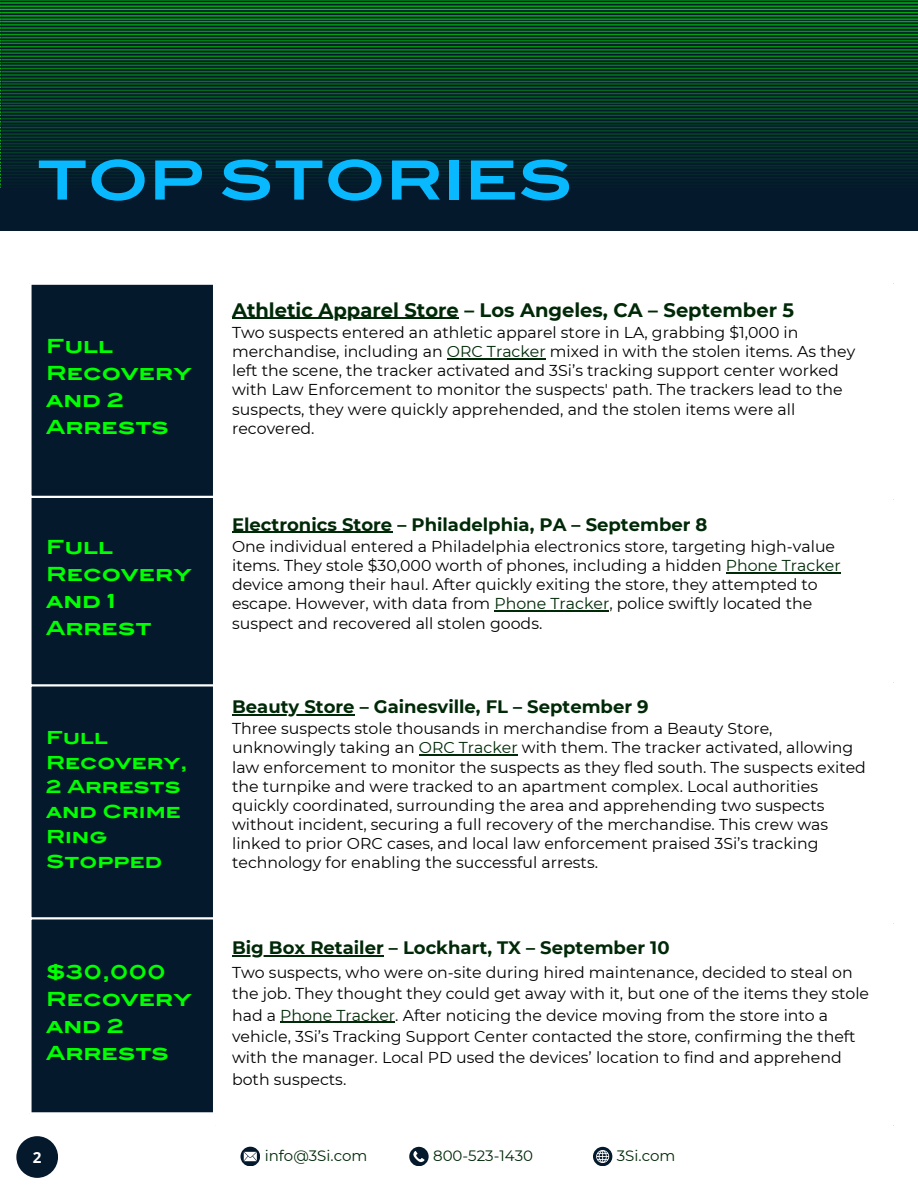
<style>
.page{position:relative;width:918px;height:1188px;background:#fff}
.page>*{position:absolute;margin:0;border:0;box-sizing:border-box;transform-origin:0 0}
.t1{font:700 54px "Blair ITC Std";color:#08b9ff}
.t2{font:700 19.5px/27px "Blair ITC Std";color:#0f0}
.t3{font:700 19.5px "Montserrat";color:#002907}
.t4{font:700 18px "Montserrat";color:#002907}
.t5{font:700 18px/24.8px "Blair ITC Std";color:#0f0}
.t6{font:15.75px/19.2px "Montserrat";color:#000}
.t7{font:700 15.3px "Open Sans";color:#fff}
.t8{font:15px "Montserrat";color:#002907}
.s1{color:#002907}
</style>
<div class="page">
<div style="left:32px;top:285px;width:181px;height:827px;background:#05192d"></div>
<hr style="left:29px;top:496px;width:186px;height:2px;background:#fff">
<hr style="left:29px;top:684px;width:186px;height:3px;background:#fff">
<hr style="left:29px;top:917px;width:186px;height:2px;background:#fff">
<hr style="left:232px;top:318px;width:227px;height:1px;background:#002907">
<hr style="left:447px;top:358px;width:99px;height:1px;background:#002907">
<hr style="left:232px;top:532px;width:160px;height:1px;background:#002907">
<hr style="left:726px;top:572px;width:115px;height:1px;background:#002907">
<hr style="left:494px;top:611px;width:115px;height:1px;background:#002907">
<hr style="left:232px;top:714px;width:123px;height:1px;background:#002907">
<hr style="left:419px;top:755px;width:99px;height:1px;background:#002907">
<hr style="left:232px;top:955px;width:152px;height:2px;background:#002907">
<hr style="left:280px;top:1022px;width:115px;height:1px;background:#002907">
<div style="left:16px;top:1136px;width:42px;height:42px;background:#05192d;border-radius:50%"></div>
<div style="left:0;top:0;width:918px;height:230px;background:#05192d"></div>
<svg style="left:2px;top:0;width:916px;height:178px"></svg>
<svg style="left:240px;top:1147px;width:20px;height:19px"></svg>
<svg style="left:593px;top:1147px;width:19px;height:19px"></svg>
<div style="left:409px;top:1147px;width:19px;height:19px;background:#05192d;border-radius:50%"></div>
<svg style="left:412px;top:1151px;width:13px;height:13px"></svg>
<h1 class="t1" style="left:37px;top:159px;width:537px">TOP STORIES</h1>
<p class="t2" style="left:46px;top:335px;width:147px">Full<br>Recovery and 2<br>Arrests</p>
<p class="t2" style="left:46px;top:536px;width:147px">Full<br>Recovery and 1<br>Arrest</p>
<p class="t5" style="left:46px;top:727px;width:143px">Full<br>Recovery,<br>2 Arrests and Crime<br>Ring<br>Stopped</p>
<p class="t2" style="left:46px;top:961px;width:147px">$30,000<br>Recovery and 2<br>Arrests</p>
<p class="t7" style="left:33px;top:1147px;width:10px">2</p>
<p class="t3" style="left:232px;top:298px;width:564px">Athletic Apparel Store – Los Angeles, CA – September 5</p>
<p class="t6" style="left:232px;top:323px;width:625px">Two suspects entered an athletic apparel store in LA, grabbing $1,000 in merchandise, including an <span class="s1">ORC Tracker</span> mixed in with the stolen items. As they left the scene, the tracker activated and 3Si’s tracking support center worked with Law Enforcement to monitor the suspects' path. The trackers lead to the suspects, they were quickly apprehended, and the stolen items were all recovered.</p>
<p class="t4" style="left:232px;top:513px;width:477px">Electronics Store – Philadelphia, PA – September 8</p>
<p class="t6" style="left:232px;top:537px;width:610px">One individual entered a Philadelphia electronics store, targeting high-value items. They stole $30,000 worth of phones, including a hidden <span class="s1">Phone Tracker </span>device among their haul. After quickly exiting the store, they attempted to escape. However, with data from <span class="s1">Phone Tracker</span>, police swiftly located the suspect and recovered all stolen goods.</p>
<p class="t4" style="left:232px;top:696px;width:418px">Beauty Store – Gainesville, FL – September 9</p>
<p class="t6" style="left:232px;top:719px;width:635px">Three suspects stole thousands in merchandise from a Beauty Store, unknowingly taking an <span class="s1">ORC Tracker</span> with them. The tracker activated, allowing law enforcement to monitor the suspects as they fled south. The suspects exited the turnpike and were tracked to an apartment complex. Local authorities quickly coordinated, surrounding the area and apprehending two suspects without incident, securing a full recovery of the merchandise. This crew was linked to prior ORC cases, and local law enforcement praised 3Si’s tracking technology for enabling the successful arrests.</p>
<p class="t4" style="left:232px;top:937px;width:439px">Big Box Retailer – Lockhart, TX – September 10</p>
<p class="t6" style="left:232px;top:962px;width:638px;line-height:21.3px">Two suspects, who were on-site during hired maintenance, decided to steal on the job. They thought they could get away with it, but one of the items they stole had a <span class="s1">Phone Tracker</span>. After noticing the device moving from the store into a vehicle, 3Si’s Tracking Support Center contacted the store, confirming the theft with the manager. Local PD used the devices’ location to find and apprehend both suspects.</p>
<p class="t8" style="left:265px;top:1147px;width:104px">info@3Si.com</p>
<p class="t8" style="left:433px;top:1147px;width:102px">800-523-1430</p>
<p class="t8" style="left:617px;top:1147px;width:60px">3Si.com</p>
</div>
